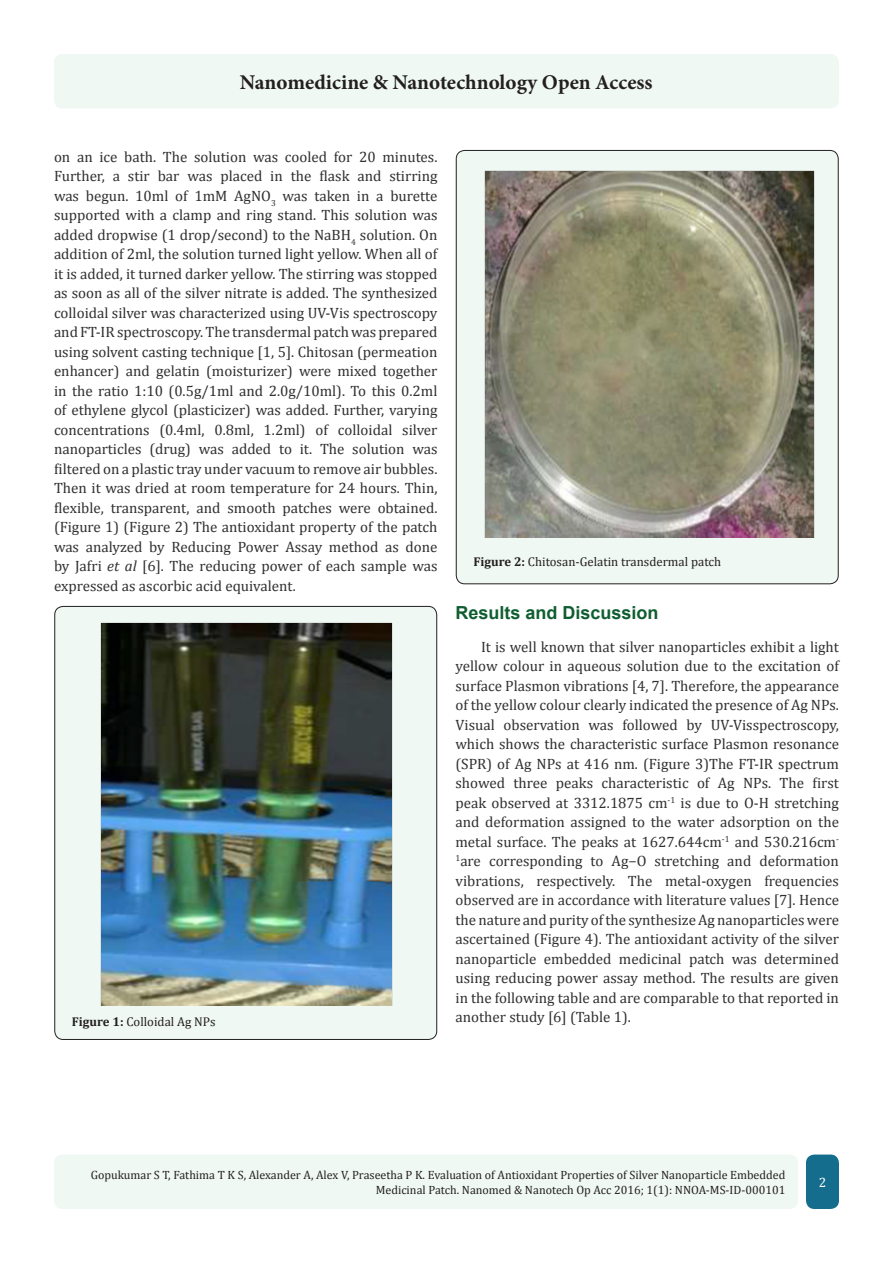
<style>
.page{position:relative;width:893px;height:1263px;background:#fff}
.page>*{position:absolute;margin:0;border:0;box-sizing:border-box;transform-origin:0 0}
.t1{font:700 21px "Minion Pro";color:#231f20}
.List_Paragraph{font:700 18px "Arial";color:#0f5e31}
.t2{font:15px/19.5px "Cambria";color:#312f30;text-align:justify}
.t3{font:13.5px "Cambria";color:#fff}
.t4{font:12.75px "Cambria";color:#231f20}
.t5{font:12px/14.4px "Cambria";color:#231f20;text-align:right}
.s1{font-style:italic}
.s2{font-weight:700}
</style>
<div class="page">
<div style="left:54px;top:54px;width:785px;height:54px;background:#f0f8f3;border-radius:9px"></div>
<div style="left:54px;top:1154px;width:744px;height:55px;background:#f0f8f3;border-radius:9px"></div>
<div style="left:806px;top:1154px;width:33px;height:55px;background:#156d8e;border-radius:9px"></div>
<div style="left:55px;top:606px;width:382px;height:433px;background:#f0f8f3;border-radius:9px"></div>
<img style="left:101px;top:622px;width:291px;height:384px">
<div style="left:456px;top:150px;width:382px;height:434px;background:#f0f8f3;border-radius:9px"></div>
<img style="left:485px;top:170px;width:329px;height:368px">
<h1 class="t1" style="left:240px;top:67px;width:414px">Nanomedicine &amp; Nanotechnology Open Access</h1>
<p class="t2" style="left:54px;top:147px;width:385px">on an ice bath. The solution was cooled for 20 minutes.<br>Further, a stir bar was placed in the flask and stirring was begun. 10ml of 1mM AgNO<sub>3</sub> was taken in a burette supported with a clamp and ring stand. This solution was added dropwise (1 drop/second) to the NaBH<sub>4</sub> solution. On addition of 2ml, the solution turned light yellow. When all of it is added, it turned darker yellow. The stirring was stopped as soon as all of the silver nitrate is added. The synthesized colloidal silver was characterized using UV-Vis spectroscopy and FT-IR spectroscopy. The transdermal patch was prepared using solvent casting technique [1, 5]. Chitosan (permeation enhancer) and gelatin (moisturizer) were mixed together in the ratio 1:10 (0.5g/1ml and 2.0g/10ml). To this 0.2ml of ethylene glycol (plasticizer) was added. Further, varying concentrations (0.4ml, 0.8ml, 1.2ml) of colloidal silver nanoparticles (drug) was added to it. The solution was filtered on a plastic tray under vacuum to remove air bubbles.<br>Then it was dried at room temperature for 24 hours. Thin, flexible, transparent, and smooth patches were obtained. (Figure 1) (Figure 2) The antioxidant property of the patch was analyzed by Reducing Power Assay method as done by Jafri <span class="s1">et al</span> [6]. The reducing power of each sample was expressed as ascorbic acid equivalent.</p>
<p class="t4" style="left:72px;top:1014px;width:145px"><span class="s2">Figure 1:</span> Colloidal Ag NPs</p>
<p class="t4" style="left:473px;top:554px;width:249px"><span class="s2">Figure 2:</span> Chitosan-Gelatin transdermal patch</p>
<p class="List_Paragraph" style="left:455px;top:601px;width:205px">Results and Discussion</p>
<p class="t2" style="left:455px;top:637px;width:385px;text-indent:26px">It is well known that silver nanoparticles exhibit a light yellow colour in aqueous solution due to the excitation of surface Plasmon vibrations [4, 7]. Therefore, the appearance of the yellow colour clearly indicated the presence of Ag NPs.<br>Visual observation was followed by UV-Visspectroscopy, which shows the characteristic surface Plasmon resonance (SPR) of Ag NPs at 416 nm. (Figure 3)The FT-IR spectrum showed three peaks characteristic of Ag NPs. The first peak observed at 3312.1875 cm<sup>-1</sup> is due to O-H stretching and deformation assigned to the water adsorption on the metal surface. The peaks at 1627.644cm<sup>-1</sup> and 530.216cm<sup>-1</sup>are corresponding to Ag−O stretching and deformation vibrations, respectively. The metal-oxygen frequencies observed are in accordance with literature values [7]. Hence the nature and purity of the synthesize Ag nanoparticles were ascertained (Figure 4). The antioxidant activity of the silver nanoparticle embedded medicinal patch was determined using reducing power assay method. The results are given in the following table and are comparable to that reported in another study [6] (Table 1).</p>
<p class="t5" style="left:91px;top:1168px;width:696px">Gopukumar S T, Fathima T K S, Alexander A, Alex V, Praseetha P K. Evaluation of Antioxidant Properties of Silver Nanoparticle Embedded<br>Medicinal Patch. Nanomed &amp; Nanotech Op Acc 2016; 1(1): NNOA-MS-ID-000101</p>
<p class="t3" style="left:819px;top:1174px;width:9px">2</p>
</div>
